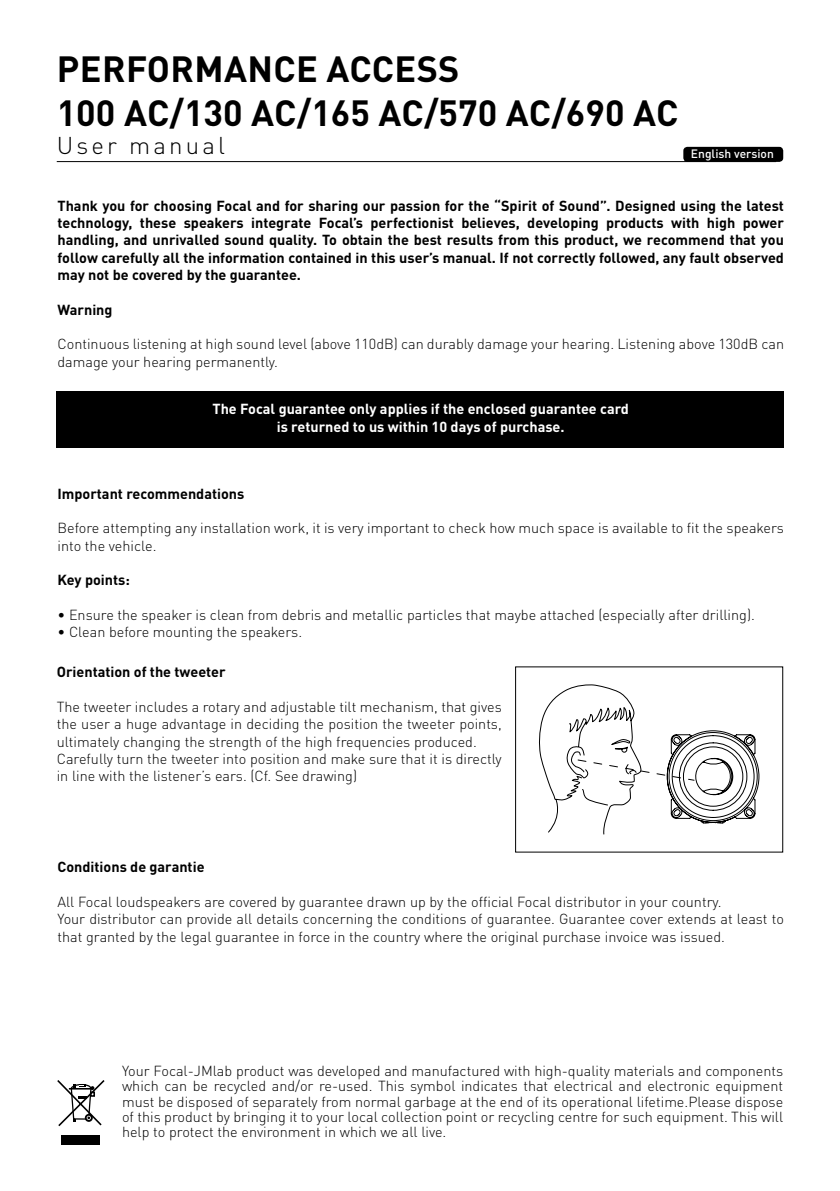
<style>
.page{position:relative;width:840px;height:1191px;background:#fff}
.page>*{position:absolute;margin:0;border:0;box-sizing:border-box;transform-origin:0 0}
.t1{font:700 36px/43.2px "DINOT";color:#000;text-align:center}
.t2{font:300 24px "DINOT";letter-spacing:.13em;color:#000}
.t3{font:300 14.4px/17.2px "DINOT";color:#000}
.t4{font:700 14.4px/17.2px "DINOT";color:#000;text-align:justify}
.t5{font:700 14.4px/17.2px "DINOT";color:#fff;text-align:center}
.t6{font:500 12px "DINOT";color:#fff}
</style>
<div class="page">
<div style="left:683px;top:147px;width:99px;height:15px;background:#000;border-radius:4px"></div>
<hr style="left:57px;top:161px;width:718px;height:1px;background:#000">
<div style="left:57px;top:391px;width:726px;height:56px;background:#000"></div>
<svg style="left:539px;top:684px;width:220px;height:150px"></svg>
<svg style="left:57px;top:1080px;width:48px;height:47px"></svg>
<div style="left:62px;top:1134px;width:38px;height:10px;background:#000"></div>
<h1 class="t1" style="left:57px;top:47px;width:623px">E ACCESS<br>100 AC/130 AC/165 AC/570 AC/690 AC</h1>
<h2 class="t2" style="left:57px;top:130px;width:170px">User manual</h2>
<h1 class="t1" style="left:57px;top:47px;width:94px">PERformanc</h1>
<p class="t6" style="left:690px;top:146px;width:84px">English version</p>
<p class="t4" style="left:57px;top:197px;width:727px">Thank you for choosing Focal and for sharing our passion for the “Spirit of Sound”. Designed using the latest technology, these speakers integrate Focal’s perfectionist believes, developing products with high power handling, and unrivalled sound quality. To obtain the best results from this product, we recommend that you follow carefully all the information contained in this user’s manual. If not correctly followed, any fault observed may not be covered by the guarantee.</p>
<p class="t4" style="left:57px;top:300px;width:57px">Warning</p>
<p class="t3" style="left:57px;top:335px;width:727px">Continuous listening at high sound level (above 110dB) can durably damage your hearing. Listening above 130dB can damage your hearing permanently.</p>
<p class="t5" style="left:212px;top:400px;width:418px">The Focal guarantee only applies if the enclosed guarantee card is returned to us within 10 days of purchase.</p>
<p class="t4" style="left:57px;top:484px;width:188px">Important recommendations</p>
<p class="t3" style="left:57px;top:519px;width:727px">Before attempting any installation work, it is very important to check how much space is available to fit the speakers into the vehicle.</p>
<p class="t4" style="left:57px;top:571px;width:74px">Key points:</p>
<p class="t3" style="left:57px;top:606px;width:698px">• Ensure the speaker is clean from debris and metallic particles that maybe attached (especially after drilling).</p>
<p class="t3" style="left:57px;top:623px;width:246px">• Clean before mounting the speakers.</p>
<p class="t4" style="left:57px;top:663px;width:170px">Orientation of the tweeter</p>
<p class="t3" style="left:57px;top:698px;width:446px">The tweeter includes a rotary and adjustable tilt mechanism, that gives the user a huge advantage in deciding the position the tweeter points, ultimately changing the strength of the high frequencies produced.<br>Carefully turn the tweeter into position and make sure that it is directly in line with the listener’s ears. (Cf. See drawing)</p>
<p class="t4" style="left:57px;top:858px;width:148px">Conditions de garantie</p>
<p class="t3" style="left:57px;top:893px;width:727px">All Focal loudspeakers are covered by guarantee drawn up by the official Focal distributor in your country.<br>Your distributor can provide all details concerning the conditions of guarantee. Guarantee cover extends at least to that granted by the legal guarantee in force in the country where the original purchase invoice was issued.</p>
<p class="t3" style="left:122px;top:1063px;width:662px;line-height:15px;text-align:justify">Your Focal-JMlab product was developed and manufactured with high-quality materials and components which can be recycled and/or re-used. This symbol indicates that electrical and electronic equipment must be disposed of separately from normal garbage at the end of its operational lifetime.Please dispose of this product by bringing it to your local collection point or recycling centre for such equipment. This will help to protect the environment in which we all live.</p>
</div>
